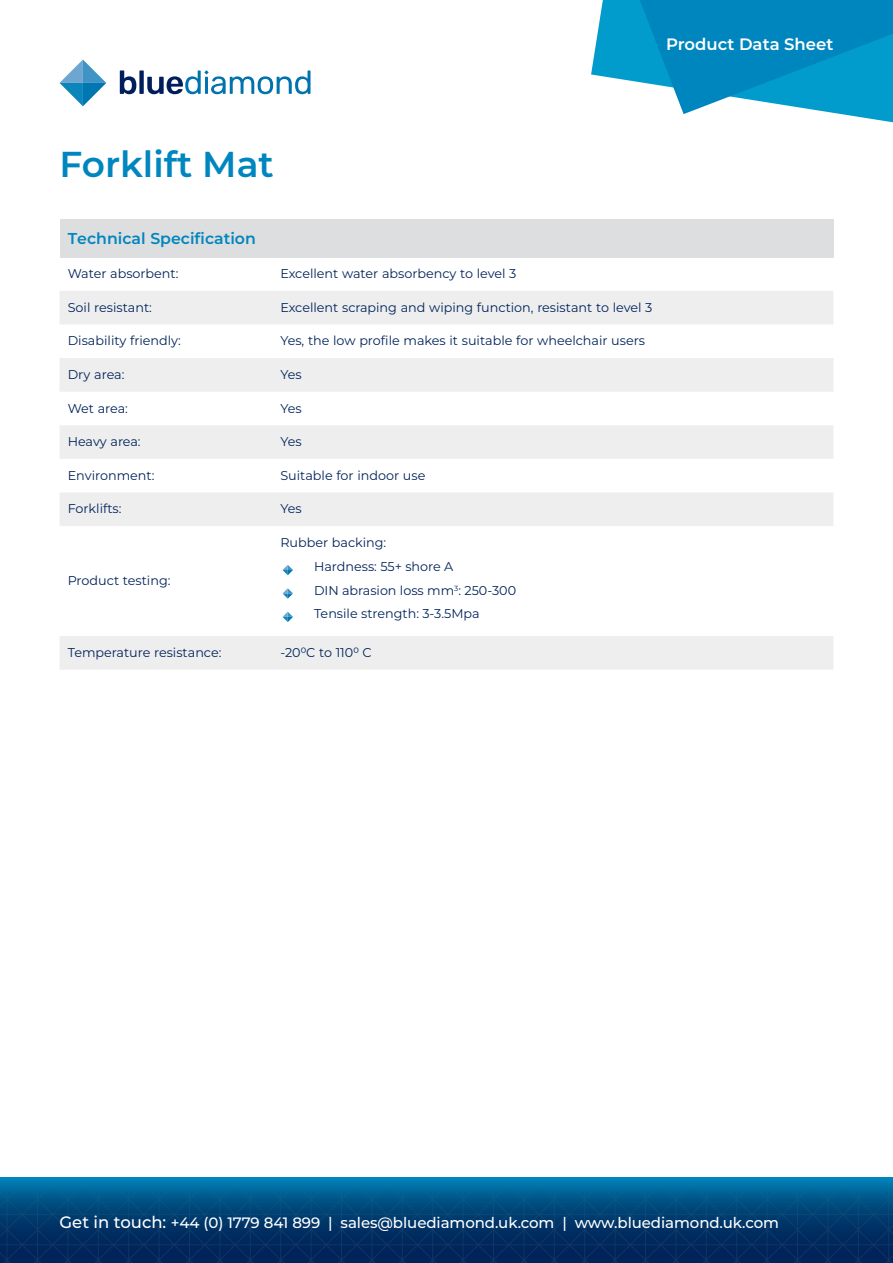
<style>
.page{position:relative;width:893px;height:1263px;background:#fff}
.page>*{position:absolute;margin:0;border:0;box-sizing:border-box;transform-origin:0 0}
.t1{font:600 36px "Montserrat";color:#0086be}
.t2{font:600 16.5px "Montserrat";color:#fff}
.t3{font:600 15.75px "Montserrat";color:#0086be}
.t4{font:500 15px "Montserrat";letter-spacing:-.005em;color:#fff}
.t5{font:12.75px/23.7px "Montserrat";color:#002359}
.s1{font-size:16.5px}
</style>
<div class="page">
<svg style="left:60px;top:60px;width:46px;height:46px"></svg>
<svg style="left:120px;top:70px;width:190px;height:24px"></svg>
<svg style="left:0;top:1178px;width:888px;height:85px;background:#014276"></svg>
<svg style="left:591px;top:0;width:302px;height:123px"></svg>
<div style="left:60px;top:219px;width:773px;height:38px;background:#dddee0"></div>
<svg style="left:60px;top:291px;width:773px;height:379px"></svg>
<svg style="left:283px;top:565px;width:10px;height:10px"></svg>
<svg style="left:283px;top:588px;width:10px;height:11px"></svg>
<svg style="left:283px;top:612px;width:10px;height:10px"></svg>
<p class="t2" style="left:666px;top:33px;width:169px">Product Data Sheet</p>
<h1 class="t1" style="left:60px;top:139px;width:216px">Forklift Mat</h1>
<p class="t3" style="left:68px;top:227px;width:190px">Technical Specification</p>
<p class="t5" style="left:68px;top:261px;width:112px">Water absorbent:</p>
<p class="t5" style="left:280px;top:261px;width:238px">Excellent water absorbency to level 3</p>
<p class="t5" style="left:68px;top:295px;width:86px">Soil resistant:</p>
<p class="t5" style="left:280px;top:295px;width:373px">Excellent scraping and wiping function, resistant to level 3</p>
<p class="t5" style="left:68px;top:328px;width:115px">Disability friendly:</p>
<p class="t5" style="left:280px;top:328px;width:366px">Yes, the low profile makes it suitable for wheelchair users</p>
<p class="t5" style="left:68px;top:362px;width:58px">Dry area:</p>
<p class="t5" style="left:280px;top:362px;width:23px">Yes</p>
<p class="t5" style="left:68px;top:396px;width:62px">Wet area:</p>
<p class="t5" style="left:280px;top:396px;width:23px">Yes</p>
<p class="t5" style="left:68px;top:429px;width:74px">Heavy area:</p>
<p class="t5" style="left:280px;top:429px;width:23px">Yes</p>
<p class="t5" style="left:68px;top:463px;width:88px">Environment:</p>
<p class="t5" style="left:280px;top:463px;width:146px">Suitable for indoor use</p>
<p class="t5" style="left:68px;top:496px;width:55px">Forklifts:</p>
<p class="t5" style="left:280px;top:496px;width:23px">Yes</p>
<p class="t5" style="left:68px;top:568px;width:104px">Product testing:</p>
<p class="t5" style="left:314px;top:530px;width:204px;text-indent:-34px">Rubber backing:<br>Hardness: 55+ shore A<br>DIN abrasion loss mm<sup>3</sup>: 250-300<br>Tensile strength: 3-3.5Mpa</p>
<p class="t5" style="left:68px;top:640px;width:155px">Temperature resistance:</p>
<p class="t5" style="left:280px;top:640px;width:93px">-20⁰C to 110⁰ C</p>
<p class="t4" style="left:60px;top:1213px;width:721px"><span class="s1">Get in touch:</span> +44 (0) 1779 841 899 | sales@bluediamond.uk.com | www.bluediamond.uk.com</p>
</div>
